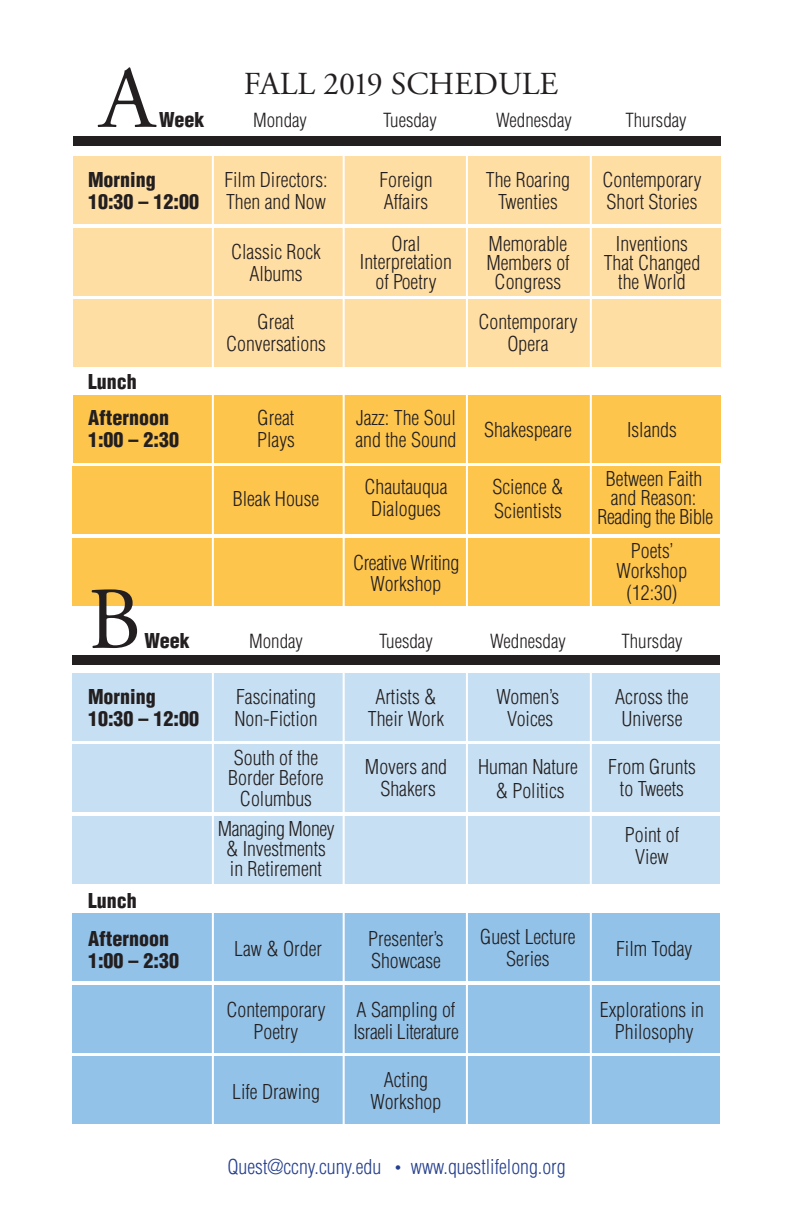
<style>
.page{position:relative;width:792px;height:1224px;background:#fff}
.page>*{position:absolute;margin:0;border:0;box-sizing:border-box;transform-origin:0 0}
.t1{font:88px "Adobe Garamond";color:#231f20}
.t2{font:32px "Adobe Garamond";color:#231f20}
.t3{font:300 condensed 20px "Helvetica LT Std";color:#231f20}
.t4{font:900 condensed 20px "Helvetica LT Std";color:#231f20}
.t5{font:300 condensed 20px "Helvetica LT Std";letter-spacing:-.02em;color:#231f20}
.t6{font:300 condensed 20px "Helvetica LT Std";color:#253f8e}
.t7{font:300 condensed 19px "Helvetica LT Std";color:#231f20}
.s1{font-size:12px}
</style>
<div class="page">
<div style="left:72px;top:1056px;width:648px;height:67px;background:#93c2e8"></div>
<div style="left:72px;top:985px;width:648px;height:67px;background:#93c2e8"></div>
<div style="left:72px;top:914px;width:648px;height:67px;background:#93c2e8"></div>
<div style="left:72px;top:816px;width:648px;height:67px;background:#c7dff2"></div>
<div style="left:72px;top:745px;width:648px;height:67px;background:#c7dff2"></div>
<div style="left:72px;top:673px;width:648px;height:68px;background:#c7dff2"></div>
<div style="left:72px;top:538px;width:648px;height:68px;background:#fec54d"></div>
<div style="left:72px;top:467px;width:648px;height:67px;background:#fec54d"></div>
<div style="left:73px;top:395px;width:648px;height:67px;background:#fec54d"></div>
<div style="left:73px;top:299px;width:648px;height:67px;background:#ffdea4"></div>
<div style="left:73px;top:228px;width:648px;height:67px;background:#ffdea4"></div>
<div style="left:73px;top:157px;width:648px;height:67px;background:#ffdea4"></div>
<div style="left:73px;top:136px;width:648px;height:10px;background:#231f20"></div>
<hr style="left:212px;top:154px;width:2px;height:464px;background:#fff">
<hr style="left:212px;top:657px;width:2px;height:512px;background:#fff">
<hr style="left:343px;top:154px;width:2px;height:464px;background:#fff">
<hr style="left:343px;top:662px;width:2px;height:507px;background:#fff">
<hr style="left:466px;top:154px;width:2px;height:464px;background:#fff">
<hr style="left:466px;top:657px;width:2px;height:512px;background:#fff">
<hr style="left:590px;top:154px;width:2px;height:464px;background:#fff">
<hr style="left:590px;top:657px;width:2px;height:506px;background:#fff">
<div style="left:72px;top:655px;width:648px;height:10px;background:#231f20"></div>
<p class="t1" style="left:100px;top:52px;width:56px">A</p>
<p class="t2" style="left:244px;top:67px;width:316px">FALL 2019 SCHEDULE</p>
<p class="t4" style="left:159px;top:107px;width:47px">Week</p>
<p class="t7" style="left:253px;top:108px;width:55px">Monday</p>
<p class="t7" style="left:383px;top:108px;width:55px">Tuesday</p>
<p class="t7" style="left:496px;top:108px;width:77px">Wednesday</p>
<p class="t7" style="left:625px;top:108px;width:63px">Thursday</p>
<p class="t4" style="left:88px;top:167px;width:69px">Morning</p>
<p class="t3" style="left:224px;top:167px;width:105px">Film Directors:</p>
<p class="t3" style="left:379px;top:167px;width:55px">Foreign</p>
<p class="t3" style="left:486px;top:167px;width:86px">The Roaring</p>
<p class="t3" style="left:602px;top:167px;width:101px">Contemporary</p>
<p class="t4" style="left:88px;top:189px;width:113px">10:30 – 12:00</p>
<p class="t3" style="left:226px;top:189px;width:101px">Then and Now</p>
<p class="t3" style="left:384px;top:189px;width:46px">Affairs</p>
<p class="t3" style="left:498px;top:189px;width:61px">Twenties</p>
<p class="t3" style="left:606px;top:189px;width:93px">Short Stories</p>
<p class="t3" style="left:231px;top:239px;width:91px">Classic Rock</p>
<p class="t3" style="left:392px;top:231px;width:30px">Oral</p>
<p class="t3" style="left:489px;top:231px;width:80px">Memorable</p>
<p class="t3" style="left:616px;top:231px;width:74px">Inventions</p>
<p class="t3" style="left:360px;top:249px;width:94px">Interpretation</p>
<p class="t3" style="left:486px;top:250px;width:85px">Members of</p>
<p class="t3" style="left:604px;top:250px;width:98px">That Changed</p>
<p class="t3" style="left:376px;top:269px;width:62px">of Poetry</p>
<p class="t3" style="left:495px;top:269px;width:68px">Congress</p>
<p class="t3" style="left:618px;top:269px;width:69px">the World</p>
<p class="t3" style="left:249px;top:261px;width:55px">Albums</p>
<p class="t3" style="left:258px;top:309px;width:38px">Great</p>
<p class="t3" style="left:478px;top:309px;width:101px">Contemporary</p>
<p class="t3" style="left:226px;top:331px;width:101px">Conversations</p>
<p class="t3" style="left:507px;top:331px;width:43px">Opera</p>
<p class="t4" style="left:88px;top:369px;width:50px">Lunch</p>
<p class="t4" style="left:88px;top:405px;width:83px">Afternoon</p>
<p class="t3" style="left:258px;top:405px;width:38px">Great</p>
<p class="t3" style="left:356px;top:405px;width:101px">Jazz: The Soul</p>
<p class="t4" style="left:88px;top:427px;width:93px">1:00 – 2:30</p>
<p class="t3" style="left:257px;top:427px;width:39px">Plays</p>
<p class="t3" style="left:356px;top:427px;width:103px">and the Sound</p>
<p class="t3" style="left:484px;top:417px;width:89px">Shakespeare</p>
<p class="t3" style="left:627px;top:417px;width:51px">Islands</p>
<p class="t3" style="left:233px;top:486px;width:88px">Bleak House</p>
<p class="t3" style="left:364px;top:474px;width:85px">Chautauqua</p>
<p class="t3" style="left:492px;top:474px;width:73px">Science &amp;</p>
<p class="t3" style="left:371px;top:496px;width:71px">Dialogues</p>
<p class="t3" style="left:494px;top:498px;width:69px">Scientists</p>
<p class="t3" style="left:606px;top:466px;width:98px">Between Faith</p>
<p class="t3" style="left:611px;top:485px;width:87px">and Reason:</p>
<p class="t5" style="left:598px;top:504px;width:117px">Reading the Bible</p>
<p class="t3" style="left:631px;top:538px;width:44px">Poets’</p>
<p class="t5" style="left:353px;top:550px;width:108px">Creative Writing</p>
<p class="t3" style="left:617px;top:558px;width:72px">Workshop</p>
<p class="t3" style="left:626px;top:580px;width:53px">(12:30)</p>
<p class="t3" style="left:371px;top:571px;width:72px">Workshop</p>
<p class="t1" style="left:88px;top:573px;width:55px">B</p>
<p class="t4" style="left:145px;top:628px;width:47px">Week</p>
<p class="t7" style="left:249px;top:629px;width:55px">Monday</p>
<p class="t7" style="left:379px;top:629px;width:55px">Tuesday</p>
<p class="t7" style="left:490px;top:629px;width:77px">Wednesday</p>
<p class="t7" style="left:621px;top:629px;width:63px">Thursday</p>
<p class="t4" style="left:88px;top:684px;width:69px">Morning</p>
<p class="t3" style="left:236px;top:684px;width:81px">Fascinating</p>
<p class="t3" style="left:375px;top:684px;width:63px">Artists &amp;</p>
<p class="t3" style="left:497px;top:684px;width:64px">Women’s</p>
<p class="t3" style="left:615px;top:684px;width:75px">Across the</p>
<p class="t4" style="left:88px;top:706px;width:113px">10:30 – 12:00</p>
<p class="t3" style="left:234px;top:706px;width:85px">Non-Fiction</p>
<p class="t3" style="left:368px;top:706px;width:78px">Their Work</p>
<p class="t3" style="left:507px;top:706px;width:48px">Voices</p>
<p class="t3" style="left:621px;top:706px;width:63px">Universe</p>
<p class="t3" style="left:234px;top:745px;width:86px">South of the</p>
<p class="t3" style="left:478px;top:754px;width:102px">Human Nature</p>
<p class="t3" style="left:608px;top:754px;width:89px">From Grunts</p>
<p class="t3" style="left:365px;top:754px;width:84px">Movers and</p>
<p class="t3" style="left:228px;top:765px;width:97px">Border Before</p>
<p class="t3" style="left:380px;top:776px;width:57px">Shakers</p>
<p class="t3" style="left:496px;top:778px;width:70px">&amp; Politics</p>
<p class="t3" style="left:620px;top:776px;width:66px">to Tweets</p>
<p class="t3" style="left:240px;top:786px;width:74px">Columbus</p>
<p class="t5" style="left:218px;top:816px;width:118px">Managing Money</p>
<p class="t3" style="left:625px;top:822px;width:56px">Point of</p>
<p class="t3" style="left:226px;top:836px;width:101px">&amp; Investments</p>
<p class="t3" style="left:635px;top:844px;width:35px">View</p>
<p class="t3" style="left:230px;top:856px;width:94px">in Retirement</p>
<p class="t4" style="left:88px;top:888px;width:50px">Lunch</p>
<p class="t4" style="left:88px;top:926px;width:83px">Afternoon</p>
<p class="t3" style="left:368px;top:926px;width:77px">Presenter’s</p>
<p class="t3" style="left:480px;top:924px;width:97px">Guest Lecture</p>
<p class="t3" style="left:234px;top:936px;width:89px">Law &amp; Order</p>
<p class="t3" style="left:616px;top:936px;width:78px">Film Today</p>
<p class="t4" style="left:88px;top:948px;width:93px">1:00 – 2:30</p>
<p class="t3" style="left:371px;top:948px;width:71px">Showcase</p>
<p class="t3" style="left:506px;top:946px;width:45px">Series</p>
<p class="t3" style="left:226px;top:997px;width:101px">Contemporary</p>
<p class="t3" style="left:357px;top:997px;width:100px">A Sampling of</p>
<p class="t3" style="left:600px;top:997px;width:106px">Explorations in</p>
<p class="t3" style="left:254px;top:1019px;width:46px">Poetry</p>
<p class="t5" style="left:354px;top:1019px;width:107px">Israeli Literature</p>
<p class="t3" style="left:615px;top:1019px;width:80px">Philosophy</p>
<p class="t3" style="left:232px;top:1079px;width:89px">Life Drawing</p>
<p class="t3" style="left:384px;top:1067px;width:46px">Acting</p>
<p class="t3" style="left:371px;top:1089px;width:72px">Workshop</p>
<p class="t6" style="left:228px;top:1155px;width:340px">Quest@ccny.cuny.edu <span class="s1">•</span> www.questlifelong.org</p>
</div>
